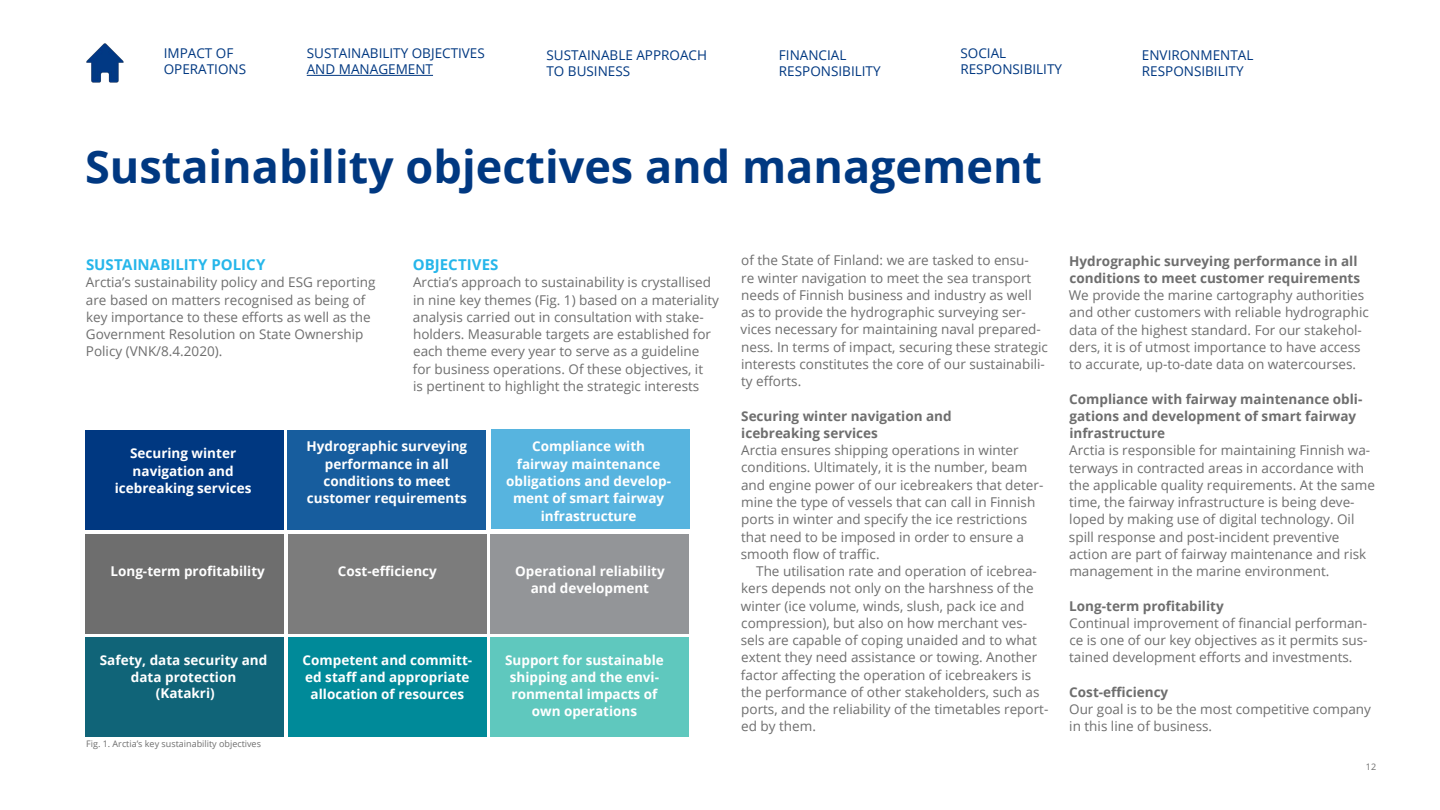
<style>
.page{position:relative;width:1440px;height:810px;background:#fff}
.page>*{position:absolute;margin:0;border:0;box-sizing:border-box;transform-origin:0 0}
.Otsikko_3{font:700 45px "Open Sans";color:#003881}
.base_indent{font:700 15px "Open Sans";color:#26b6ea}
.Leipäteksti{font:13.5px/17.2px "Open Sans";color:#6e6e6e}
.Leipäteksti-2{font:700 13.5px/17.2px "Open Sans";color:#fff;text-align:center}
.Leipäteksti-3{font:700 13.5px/17.2px "Open Sans";color:#6e6e6e}
.Navit{font:13.5px/16.2px "Open Sans";color:#003881}
.Otsikko_2{font:700 13.5px "Open Sans";color:#fff}
.t1{font:9px "Open Sans";color:#6e6e6e}
</style>
<div class="page">
<div style="left:85px;top:430px;width:199px;height:100px;background:#003881"></div>
<div style="left:86px;top:638px;width:198px;height:99px;background:#106478"></div>
<div style="left:86px;top:534px;width:198px;height:100px;background:#6e6e6e"></div>
<div style="left:287px;top:430px;width:199px;height:100px;background:#175d9e"></div>
<div style="left:288px;top:638px;width:199px;height:99px;background:#008a99"></div>
<div style="left:288px;top:534px;width:199px;height:100px;background:#7c7c7c"></div>
<div style="left:491px;top:429px;width:198px;height:100px;background:#57b4df"></div>
<div style="left:490px;top:638px;width:199px;height:99px;background:#5fc8be"></div>
<div style="left:490px;top:534px;width:199px;height:100px;background:#939598"></div>
<hr style="left:307px;top:75px;width:126px;height:1px;background:#003881">
<img style="left:86px;top:43px;width:38px;height:40px">
<p class="Navit" style="left:164px;top:45px;width:84px">IMPACT OF<br>OPERATIONS</p>
<p class="Navit" style="left:307px;top:45px;width:180px">SUSTAINABILITY OBJECTIVES<br>AND MANAGEMENT</p>
<p class="Navit" style="left:546px;top:47px;width:162px">SUSTAINABLE APPROACH<br>TO BUSINESS</p>
<p class="Navit" style="left:779px;top:47px;width:103px">FINANCIAL<br>RESPONSIBILITY</p>
<p class="Navit" style="left:960px;top:45px;width:103px">SOCIAL<br>RESPONSIBILITY</p>
<p class="Navit" style="left:1141px;top:47px;width:113px">ENVIRONMENTAL<br>RESPONSIBILITY</p>
<p class="Otsikko_3" style="left:85px;top:135px;width:958px">Sustainability objectives and management</p>
<p class="base_indent" style="left:86px;top:254px;width:181px">SUSTAINABILITY POLICY</p>
<p class="Leipäteksti" style="left:86px;top:273px;width:291px">Arctia’s sustainability policy and ESG reporting are based on matters recognised as being of key importance to these efforts as well as the Government Resolution on State Ownership Policy (VNK/8.4.2020).</p>
<p class="base_indent" style="left:413px;top:254px;width:87px">OBJECTIVES</p>
<p class="Leipäteksti" style="left:413px;top:273px;width:308px">Arctia’s approach to sustainability is crystallised in nine key themes (Fig. 1) based on a materiality analysis carried out in consultation with stake&shy;holders. Measurable targets are established for each theme every year to serve as a guideline for business operations. Of these objectives, it<br>is pertinent to highlight the strategic interests</p>
<p class="Leipäteksti-2" style="left:115px;top:444px;width:138px">Securing winter navigation and icebreaking services</p>
<p class="Leipäteksti-2" style="left:306px;top:438px;width:162px">Hydrographic surveying performance in all</p>
<p class="Leipäteksti-2" style="left:323px;top:472px;width:129px">conditions to meet</p>
<p class="Leipäteksti-2" style="left:307px;top:489px;width:162px">customer requirements</p>
<p class="Leipäteksti-2" style="left:506px;top:438px;width:166px">Compliance with fairway maintenance obligations and develop&shy;ment of smart fairway infrastructure</p>
<p class="Leipäteksti-2" style="left:110px;top:562px;width:156px">Long-term profitability</p>
<p class="Leipäteksti-2" style="left:338px;top:562px;width:100px">Cost-efficiency</p>
<p class="Leipäteksti-2" style="left:515px;top:562px;width:151px">Operational reliability and development</p>
<p class="Leipäteksti-2" style="left:100px;top:651px;width:169px">Safety, data security and data protection</p>
<p class="Otsikko_2" style="left:156px;top:684px;width:60px">(Katakri)</p>
<p class="t1" style="left:86px;top:738px;width:176px">Fig. 1. Arctia’s key sustainability objectives</p>
<p class="Leipäteksti-2" style="left:303px;top:651px;width:171px">Competent and committ&shy;ed staff and appropriate allocation of resources</p>
<p class="Leipäteksti-2" style="left:505px;top:651px;width:160px">Support for sustainable shipping and the envi&shy;ronmental impacts of own operations</p>
<p class="Leipäteksti" style="left:740px;top:252px;width:309px">of the State of Finland: we are tasked to ensu-<br>re winter navigation to meet the sea transport needs of Finnish business and industry as well as to provide the hydrographic surveying ser&shy;vices necessary for maintaining naval prepared&shy;ness. In terms of impact, securing these strategic interests constitutes the core of our sustainabili&shy;ty efforts.</p>
<p class="Leipäteksti-3" style="left:741px;top:407px;width:212px">Securing winter navigation and icebreaking services</p>
<p class="Leipäteksti" style="left:741px;top:441px;width:304px">Arctia ensures shipping operations in winter conditions. Ultimately, it is the number, beam and engine power of our icebreakers that deter&shy;mine the type of vessels that can call in Finnish ports in winter and specify the ice restrictions that need to be imposed in order to ensure a smooth flow of traffic.</p>
<p class="Leipäteksti" style="left:741px;top:562px;width:309px;text-indent:15px">The utilisation rate and operation of icebrea&shy;kers depends not only on the harshness of the winter (ice volume, winds, slush, pack ice and compression), but also on how merchant ves&shy;sels are capable of coping unaided and to what extent they need assistance or towing. Another factor affecting the operation of icebreakers is the performance of other stakeholders, such as ports, and the reliability of the timetables report&shy;ed by them.</p>
<p class="Leipäteksti-3" style="left:1069px;top:252px;width:292px">Hydrographic surveying performance in all conditions to meet customer requirements</p>
<p class="Leipäteksti" style="left:1068px;top:286px;width:302px">We provide the marine cartography authorities and other customers with reliable hydrographic data of the highest standard. For our stakehol&shy;ders, it is of utmost importance to have access to accurate, up-to-date data on watercourses.</p>
<p class="Leipäteksti-3" style="left:1069px;top:390px;width:294px">Compliance with fairway maintenance obli&shy;gations and development of smart fairway infrastructure</p>
<p class="Leipäteksti" style="left:1068px;top:441px;width:307px">Arctia is responsible for maintaining Finnish wa&shy;terways in contracted areas in accordance with the applicable quality requirements. At the same time, the fairway infrastructure is being deve&shy;loped by making use of digital technology. Oil spill response and post-incident preventive action are part of fairway maintenance and risk management in the marine environment.</p>
<p class="Leipäteksti-3" style="left:1069px;top:597px;width:156px">Long-term profitability</p>
<p class="Leipäteksti" style="left:1069px;top:614px;width:300px;text-align:justify">Continual improvement of financial performan&shy;ce is one of our key objectives as it permits sus&shy;tained development efforts and investments.</p>
<p class="Leipäteksti-3" style="left:1069px;top:683px;width:100px">Cost-efficiency</p>
<p class="Leipäteksti" style="left:1069px;top:700px;width:303px">Our goal is to be the most competitive company in this line of business.</p>
<p class="t1" style="left:1365px;top:761px;width:12px">12</p>
</div>
